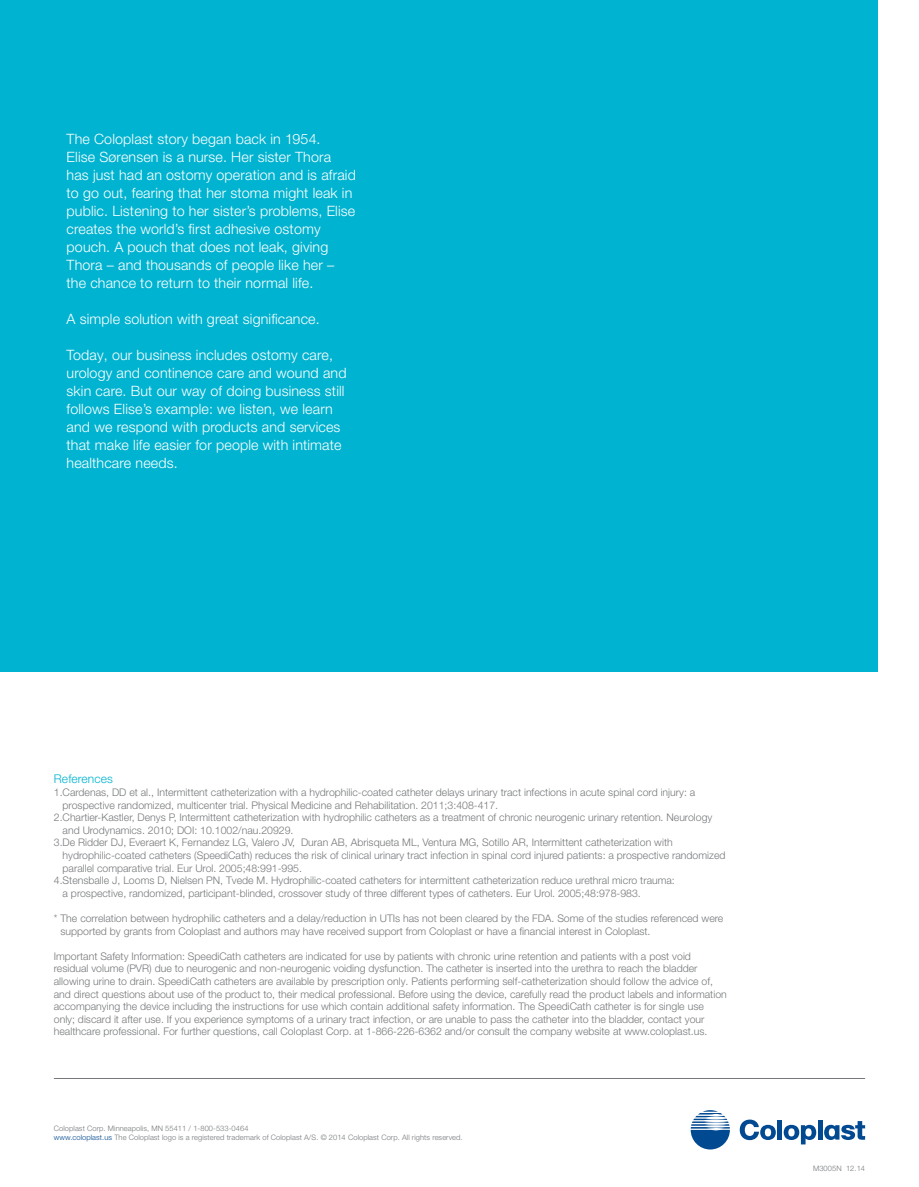
<style>
.page{position:relative;width:919px;height:1187px;background:#fff}
.page>*{position:absolute;margin:0;border:0;box-sizing:border-box;transform-origin:0 0}
.Spread_text{font:300 14.25px/18px "Helvetica Neue LT Pro";letter-spacing:.01em;color:#fff}
.Spread_text_headings{font:300 12px "Helvetica Neue LT Pro";letter-spacing:.01em;color:#00b3d0}
.t1{font:300 10.5px/12.6px "Helvetica Neue LT Pro";color:#76787b}
.Legal_information{font:300 7.5px/9px "Helvetica Neue LT Pro";letter-spacing:.01em;color:#76787b}
.Spread_text-2{font:300 7.5px "Helvetica Neue LT Pro";letter-spacing:.01em;color:#76787b}
.s1{color:#014990}
</style>
<div class="page">
<div style="left:0;top:0;width:877px;height:671px;background:#00b3d0"></div>
<svg style="left:739px;top:1119px;width:36px;height:20px"></svg>
<div style="left:777px;top:1119px;width:5px;height:20px;background:#014990"></div>
<div style="left:817px;top:1119px;width:5px;height:20px;background:#014990"></div>
<svg style="left:783px;top:1124px;width:33px;height:20px"></svg>
<svg style="left:824px;top:1121px;width:41px;height:18px"></svg>
<svg style="left:690px;top:1110px;width:39px;height:39px"></svg>
<hr style="left:54px;top:1078px;width:811px;height:1px;background:#76787b">
<p class="Spread_text" style="left:67px;top:129px;width:255px">The Coloplast story began back in 1954.</p>
<p class="Spread_text" style="left:67px;top:147px;width:291px">Elise Sørensen is a nurse. Her sister Thora has just had an ostomy operation and is afraid to go out, fearing that her stoma might leak in public. Listening to her sister’s problems, Elise creates the world’s first adhesive ostomy pouch. A pouch that does not leak, giving Thora – and thousands of people like her – the chance to return to their normal life.</p>
<p class="Spread_text" style="left:67px;top:309px;width:255px">A simple solution with great significance.</p>
<p class="Spread_text" style="left:67px;top:345px;width:281px">Today, our business includes ostomy care, urology and continence care and wound and skin care. But our way of doing business still follows Elise’s example: we listen, we learn and we respond with products and services that make life easier for people with intimate healthcare needs.</p>
<p class="Spread_text_headings" style="left:54px;top:771px;width:61px">References</p>
<p class="t1" style="left:63px;top:785px;width:634px;text-indent:-9px">1.Cardenas, DD et al., Intermittent catheterization with a hydrophilic-coated catheter delays urinary tract infections in acute spinal cord injury: a prospective randomized, multicenter trial. Physical Medicine and Rehabilitation. 2011;3:408-417.</p>
<p class="t1" style="left:63px;top:810px;width:651px;text-indent:-9px">2.Chartier-Kastler, Denys P, Intermittent catheterization with hydrophilic catheters as a treatment of chronic neurogenic urinary retention. Neurology and Urodynamics. 2010; DOI: 10.1002/nau.20929.</p>
<p class="t1" style="left:63px;top:836px;width:664px;text-indent:-9px">3.De Ridder DJ, Everaert K, Fernandez LG, Valero JV, Duran AB, Abrisqueta ML, Ventura MG, Sotillo AR, Intermittent catheterization with hydrophilic-coated catheters (SpeediCath) reduces the risk of clinical urinary tract infection in spinal cord injured patients: a prospective randomized parallel comparative trial. Eur Urol. 2005;48:991-995.</p>
<p class="t1" style="left:63px;top:873px;width:613px;text-indent:-9px">4.Stensballe J, Looms D, Nielsen PN, Tvede M. Hydrophilic-coated catheters for intermittent catheterization reduce urethral micro trauma: a prospective, randomized, participant-blinded, crossover study of three different types of catheters. Eur Urol. 2005;48:978-983.</p>
<p class="t1" style="left:60px;top:911px;width:664px;text-indent:-7px">* The correlation between hydrophilic catheters and a delay/reduction in UTIs has not been cleared by the FDA. Some of the studies referenced were supported by grants from Coloplast and authors may have received support from Coloplast or have a financial interest in Coloplast.</p>
<p class="t1" style="left:54px;top:949px;width:674px">Important Safety Information: SpeediCath catheters are indicated for use by patients with chronic urine retention and patients with a post void residual volume (PVR) due to neurogenic and non-neurogenic voiding dysfunction. The catheter is inserted into the urethra to reach the bladder allowing urine to drain. SpeediCath catheters are available by prescription only. Patients performing self-catheterization should follow the advice of, and direct questions about use of the product to, their medical professional. Before using the device, carefully read the product labels and information accompanying the device including the instructions for use which contain additional safety information. The SpeediCath catheter is for single use only; discard it after use. If you experience symptoms of a urinary tract infection, or are unable to pass the catheter into the bladder, contact your healthcare professional. For further questions, call Coloplast Corp. at 1-866-226-6362 and/or consult the company website at www.coloplast.us.</p>
<p class="Legal_information" style="left:54px;top:1123px;width:410px">Coloplast Corp. Minneapolis, MN 55411 / 1-800-533-0464<br><span class="s1">www.coloplast.us</span> The Coloplast logo is a registered trademark of Coloplast A/S. © 2014 Coloplast Corp. All rights reserved.</p>
<p class="Spread_text-2" style="left:813px;top:1163px;width:54px">M3005N 12.14</p>
</div>
